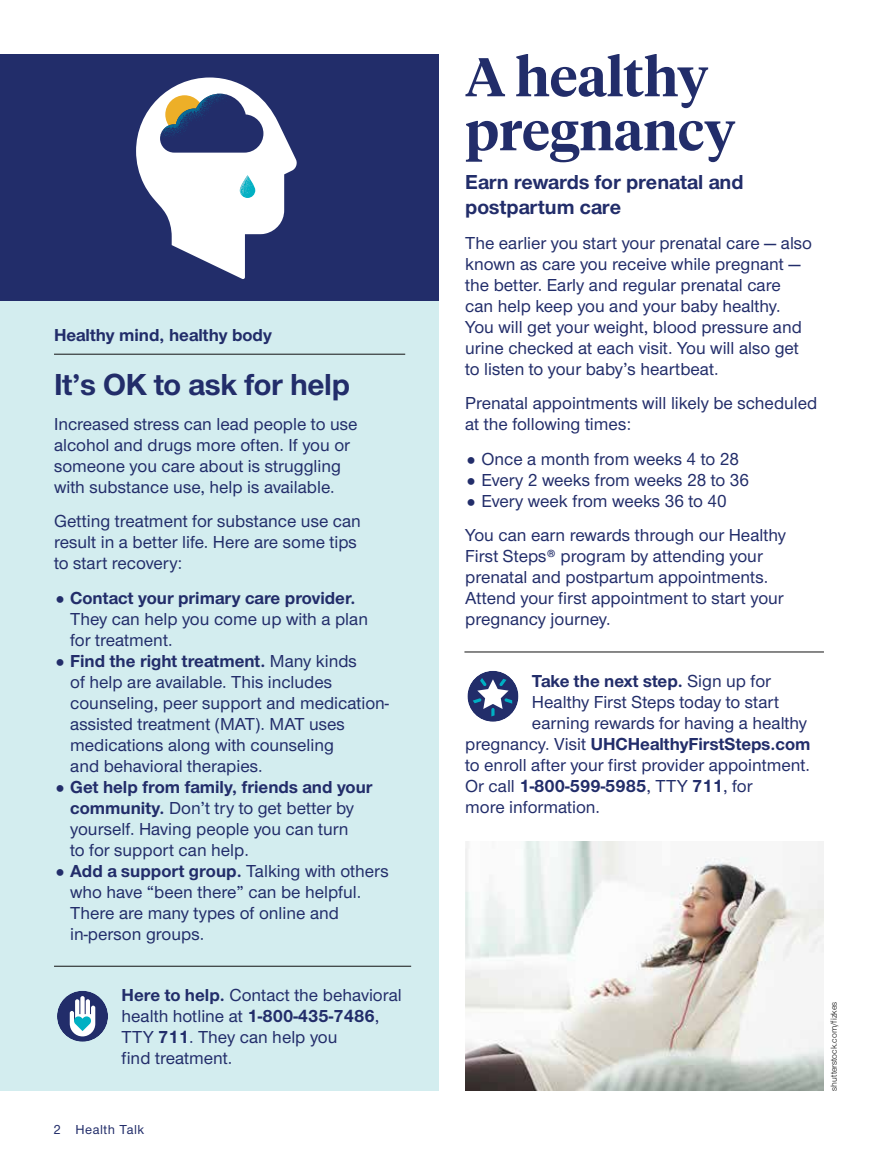
<style>
.page{position:relative;width:878px;height:1161px;background:#fff}
.page>*{position:absolute;margin:0;border:0;box-sizing:border-box;transform-origin:0 0}
.t1{font:600 54px/54px "UHC Serif Headline";color:#222d6a}
.t2{font:700 31.5px "UHC Sans";letter-spacing:-.01em;color:#222d6a}
.t3{font:700 21px/25.2px "UHC Sans";color:#222d6a}
.t4{font:500 18px/21px "UHC Sans";color:#222d6a}
.t5{font:700 18px "UHC Sans";color:#222d6a}
.t6{font:500 13.5px "UHC Sans";letter-spacing:.04em;color:#222d6a}
.t7{font:9px "UHC Sans";color:#121212}
.s1{font-weight:700}
.s2{font-weight:500}
</style>
<div class="page">
<hr style="left:464px;top:652px;width:359px;height:1px;background:#121212">
<div style="left:467px;top:671px;width:51px;height:51px;background:#222d6a;border-radius:50%"></div>
<svg style="left:472px;top:678px;width:40px;height:38px"></svg>
<img style="left:465px;top:842px;width:358px;height:249px">
<div style="left:0;top:301px;width:438px;height:790px;background:#d3edef"></div>
<hr style="left:54px;top:354px;width:351px;height:1px;background:#121212">
<hr style="left:54px;top:966px;width:357px;height:1px;background:#121212">
<div style="left:57px;top:991px;width:51px;height:51px;background:#222d6a;border-radius:50%"></div>
<svg style="left:70px;top:996px;width:25px;height:40px"></svg>
<div style="left:0;top:54px;width:438px;height:247px;background:#222d6a"></div>
<svg style="left:136px;top:78px;width:161px;height:201px"></svg>
<p class="t5" style="left:54px;top:322px;width:219px">Healthy mind, healthy body</p>
<h2 class="t2" style="left:54px;top:364px;width:297px">It’s OK to ask for help</h2>
<p class="t4" style="left:54px;top:413px;width:305px">Increased stress can lead people to use alcohol and drugs more often. If you or someone you care about is struggling with substance use, help is available.</p>
<p class="t4" style="left:54px;top:510px;width:308px">Getting treatment for substance use can result in a better life. Here are some tips to start recovery:</p>
<p class="t5" style="left:70px;top:586px;width:287px">Contact your primary care provider.</p>
<p class="t4" style="left:70px;top:608px;width:320px">They can help you come up with a plan for treatment.<br><span class="s1">Find the right treatment.</span> Many kinds<br>of help are available. This includes counseling, peer support and medication&shy;assisted treatment (MAT). MAT uses medications along with counseling<br>and behavioral therapies.</p>
<p class="t4" style="left:70px;top:776px;width:320px"><span class="s1">Get help from family, friends and your community.</span> Don’t try to get better by yourself. Having people you can turn<br>to for support can help.<br><span class="s1">Add a support group.</span> Talking with others who have “been there” can be helpful.<br>There are many types of online and in-person groups.</p>
<p class="t4" style="left:121px;top:984px;width:282px"><span class="s1">Here to help.</span> Contact the behavioral health hotline at <span class="s1">1-800-435-7486</span>,<br>TTY <span class="s1">711</span>. They can help you<br>find treatment.</p>
<p class="t6" style="left:54px;top:1120px;width:92px">2 Health Talk</p>
<h1 class="t1" style="left:465px;top:48px;width:272px">A healthy pregnancy</h1>
<p class="t3" style="left:465px;top:169px;width:280px">Earn rewards for prenatal and postpartum care</p>
<p class="t4" style="left:465px;top:231px;width:348px">The earlier you start your prenatal care — also known as care you receive while pregnant — the better. Early and regular prenatal care can help keep you and your baby healthy.<br>You will get your weight, blood pressure and urine checked at each visit. You will also get to listen to your baby’s heartbeat.</p>
<p class="t4" style="left:465px;top:392px;width:354px">Prenatal appointments will likely be scheduled at the following times:</p>
<p class="t4" style="left:481px;top:447px;width:269px">Once a month from weeks 4 to 28<br>Every 2 weeks from weeks 28 to 36<br>Every week from weeks 36 to 40</p>
<p class="t4" style="left:465px;top:524px;width:322px">You can earn rewards through our Healthy First Steps® program by attending your prenatal and postpartum appointments.<br>Attend your first appointment to start your pregnancy journey.</p>
<p class="t5" style="left:532px;top:669px;width:240px">Take the next step. <span class="s2">Sign up for</span></p>
<p class="t4" style="left:532px;top:691px;width:249px">Healthy First Steps today to start</p>
<p class="t4" style="left:532px;top:712px;width:276px">earning rewards for having a healthy</p>
<p class="t5" style="left:465px;top:732px;width:347px"><span class="s2">pregnancy. Visit</span> UHCHealthyFirstSteps.com</p>
<p class="t4" style="left:465px;top:754px;width:346px">to enroll after your first provider appointment.</p>
<p class="t5" style="left:465px;top:774px;width:289px"><span class="s2">Or call</span> 1-800-599-5985<span class="s2">, TTY</span> 711<span class="s2">, for</span></p>
<p class="t4" style="left:465px;top:796px;width:136px">more information.</p>
<p class="t7" style="left:827px;top:1091px;width:91px;rotate:-90deg">shutterstock.com/fizkes</p>
</div>
